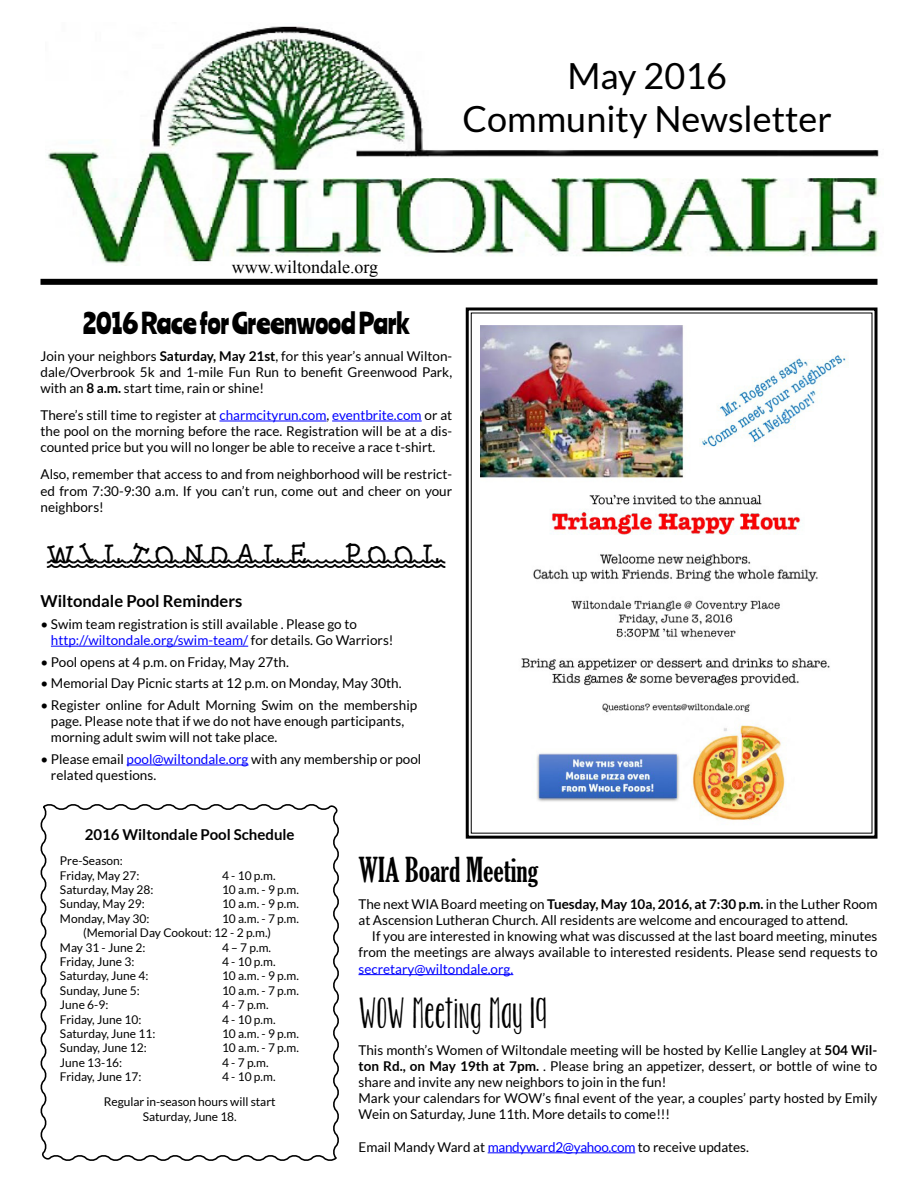
<style>
.page{position:relative;width:918px;height:1188px;background:#fff}
.page>*{position:absolute;margin:0;border:0;box-sizing:border-box;transform-origin:0 0}
.t1{font:36px/43.2px "Lato";color:#000;text-align:center}
.t2{font:36px "KG Twois Better Than One";color:#000}
.t3{font:extra-condensed 33px "Gloucester";color:#000}
.t4{font:27px "Ranchers";color:#000}
.t5{font:27px "JLR Waves";color:#000}
.t6{font:18px "Times New Roman";color:#000}
.t7{font:700 16.5px "Lato";color:#000}
.t8{font:700 15px "Lato";color:#000}
.t9{font:13.5px/16.2px "Lato";color:#000}
.t10{font:13.5px "Lato";color:#00f}
.t11{font:12px/14.4px "Lato";color:#000}
.s1{font-weight:700}
.s2{color:#00f}
</style>
<div class="page">
<img style="left:47px;top:26px;width:832px;height:240px">
<div style="left:40px;top:279px;width:837px;height:6px;background:#000"></div>
<hr style="left:219px;top:421px;width:108px;height:1px;background:#00f">
<hr style="left:332px;top:421px;width:90px;height:1px;background:#00f">
<img style="left:465px;top:307px;width:413px;height:532px">
<hr style="left:51px;top:646px;width:197px;height:1px;background:#00f">
<hr style="left:127px;top:765px;width:122px;height:1px;background:#00f">
<svg style="left:40px;top:804px;width:299px;height:357px"></svg>
<hr style="left:359px;top:974px;width:154px;height:1px;background:#00f">
<hr style="left:488px;top:1152px;width:147px;height:1px;background:#00f">
<h1 class="t1" style="left:463px;top:56px;width:371px">May 2016<br>Community Newsletter</h1>
<h3 class="t6" style="left:232px;top:260px;width:148px">www.wiltondale.org</h3>
<h3 class="t4" style="left:83px;top:305px;width:328px">2016 Race for Greenwood Park</h3>
<p class="t9" style="left:40px;top:349px;width:413px;text-align:justify">Join your neighbors <span class="s1">Saturday, May 21st</span>, for this year’s annual Wilton&shy;dale/Overbrook 5k and 1-mile Fun Run to benefit Greenwood Park, with an <span class="s1">8 a.m.</span> start time, rain or shine!</p>
<p class="t9" style="left:40px;top:408px;width:413px;text-align:justify">There’s still time to register at <span class="s2">charmcityrun.com</span>, <span class="s2">eventbrite.com</span> or at the pool on the morning before the race. Registration will be at a dis&shy;counted price but you will no longer be able to receive a race t-shirt.</p>
<p class="t9" style="left:40px;top:467px;width:413px;text-align:justify">Also, remember that access to and from neighborhood will be restrict&shy;ed from 7:30-9:30 a.m. If you can’t run, come out and cheer on your neighbors!</p>
<h3 class="t5" style="left:47px;top:543px;width:400px">WILTONDALE,-POOl</h3>
<p class="t7" style="left:41px;top:594px;width:203px">Wiltondale Pool Reminders</p>
<p class="t9" style="left:51px;top:617px;width:344px;text-indent:-10px">• Swim team registration is still available . Please go to <span class="s2">http://wiltondale.org/swim-team/</span> for details. Go Warriors!</p>
<p class="t9" style="left:40px;top:655px;width:250px">• Pool opens at 4 p.m. on Friday, May 27th.</p>
<p class="t9" style="left:40px;top:676px;width:363px">• Memorial Day Picnic starts at 12 p.m. on Monday, May 30th.</p>
<p class="t9" style="left:51px;top:698px;width:368px;text-indent:-10px">• Register online for Adult Morning Swim on the membership page. Please note that if we do not have enough participants, morning adult swim will not take place.</p>
<p class="t9" style="left:51px;top:752px;width:372px;text-indent:-10px">• Please email <span class="s2">pool@wiltondale.org</span> with any membership or pool related questions.</p>
<p class="t8" style="left:85px;top:828px;width:211px">2016 Wiltondale Pool Schedule</p>
<p class="t11" style="left:60px;top:855px;width:81px">Pre-Season:<br>Friday, May 27:</p>
<p class="t11" style="left:222px;top:869px;width:55px">4 - 10 p.m.</p>
<p class="t11" style="left:60px;top:883px;width:95px">Saturday, May 28:</p>
<p class="t11" style="left:222px;top:883px;width:78px">10 a.m. - 9 p.m.</p>
<p class="t11" style="left:60px;top:898px;width:86px">Sunday, May 29:</p>
<p class="t11" style="left:222px;top:898px;width:78px">10 a.m. - 9 p.m.</p>
<p class="t11" style="left:60px;top:912px;width:91px">Monday, May 30:</p>
<p class="t11" style="left:222px;top:912px;width:78px">10 a.m. - 7 p.m.</p>
<p class="t11" style="left:83px;top:927px;width:190px">(Memorial Day Cookout: 12 - 2 p.m.)</p>
<p class="t11" style="left:60px;top:941px;width:87px">May 31 - June 2:</p>
<p class="t11" style="left:222px;top:941px;width:51px">4 – 7 p.m.</p>
<p class="t11" style="left:60px;top:955px;width:76px">Friday, June 3:</p>
<p class="t11" style="left:222px;top:955px;width:55px">4 - 10 p.m.</p>
<p class="t11" style="left:60px;top:970px;width:90px">Saturday, June 4:</p>
<p class="t11" style="left:222px;top:970px;width:78px">10 a.m. - 9 p.m.</p>
<p class="t11" style="left:60px;top:984px;width:81px">Sunday, June 5:</p>
<p class="t11" style="left:222px;top:984px;width:78px">10 a.m. - 7 p.m.</p>
<p class="t11" style="left:60px;top:999px;width:50px">June 6-9:</p>
<p class="t11" style="left:222px;top:999px;width:48px">4 - 7 p.m.</p>
<p class="t11" style="left:60px;top:1013px;width:83px">Friday, June 10:</p>
<p class="t11" style="left:222px;top:1013px;width:55px">4 - 10 p.m.</p>
<p class="t11" style="left:60px;top:1027px;width:97px">Saturday, June 11:</p>
<p class="t11" style="left:222px;top:1027px;width:78px">10 a.m. - 9 p.m.</p>
<p class="t11" style="left:60px;top:1042px;width:88px">Sunday, June 12:</p>
<p class="t11" style="left:222px;top:1042px;width:78px">10 a.m. - 7 p.m.</p>
<p class="t11" style="left:60px;top:1056px;width:64px">June 13-16:</p>
<p class="t11" style="left:222px;top:1056px;width:48px">4 - 7 p.m.</p>
<p class="t11" style="left:60px;top:1071px;width:83px">Friday, June 17:</p>
<p class="t11" style="left:104px;top:1065px;width:173px;line-height:25.2px;text-align:right">4 - 10 p.m.<br>Regular in-season hours will start</p>
<p class="t11" style="left:143px;top:1110px;width:95px">Saturday, June 18.</p>
<h2 class="t3" style="left:358px;top:857px;width:182px">WIA Board Meeting</h2>
<p class="t9" style="left:358px;top:897px;width:521px">The next WIA Board meeting on <span class="s1">Tuesday, May 10a, 2016, at 7:30 p.m.</span> in the Luther Room at Ascension Lutheran Church. All residents are welcome and encouraged to attend.</p>
<p class="t9" style="left:358px;top:929px;width:521px;text-align:right">If you are interested in knowing what was discussed at the last board meeting, minutes from the meetings are always available to interested residents. Please send requests to</p>
<p class="t10" style="left:358px;top:963px;width:156px">secretary@wiltondale.org.</p>
<h1 class="t2" style="left:358px;top:997px;width:190px">WOW Meeting May 19</h1>
<p class="t9" style="left:358px;top:1043px;width:521px">This month’s Women of Wiltondale meeting will be hosted by Kellie Langley at <span class="s1">504 Wil&shy;ton Rd., on May 19th at 7pm.</span> . Please bring an appetizer, dessert, or bottle of wine to share and invite any new neighbors to join in the fun!<br>Mark your calendars for WOW’s final event of the year, a couples’ party hosted by Emily Wein on Saturday, June 11th. More details to come!!!</p>
<p class="t9" style="left:358px;top:1140px;width:392px">Email Mandy Ward at <span class="s2">mandyward2@yahoo.com</span> to receive updates.</p>
</div>
